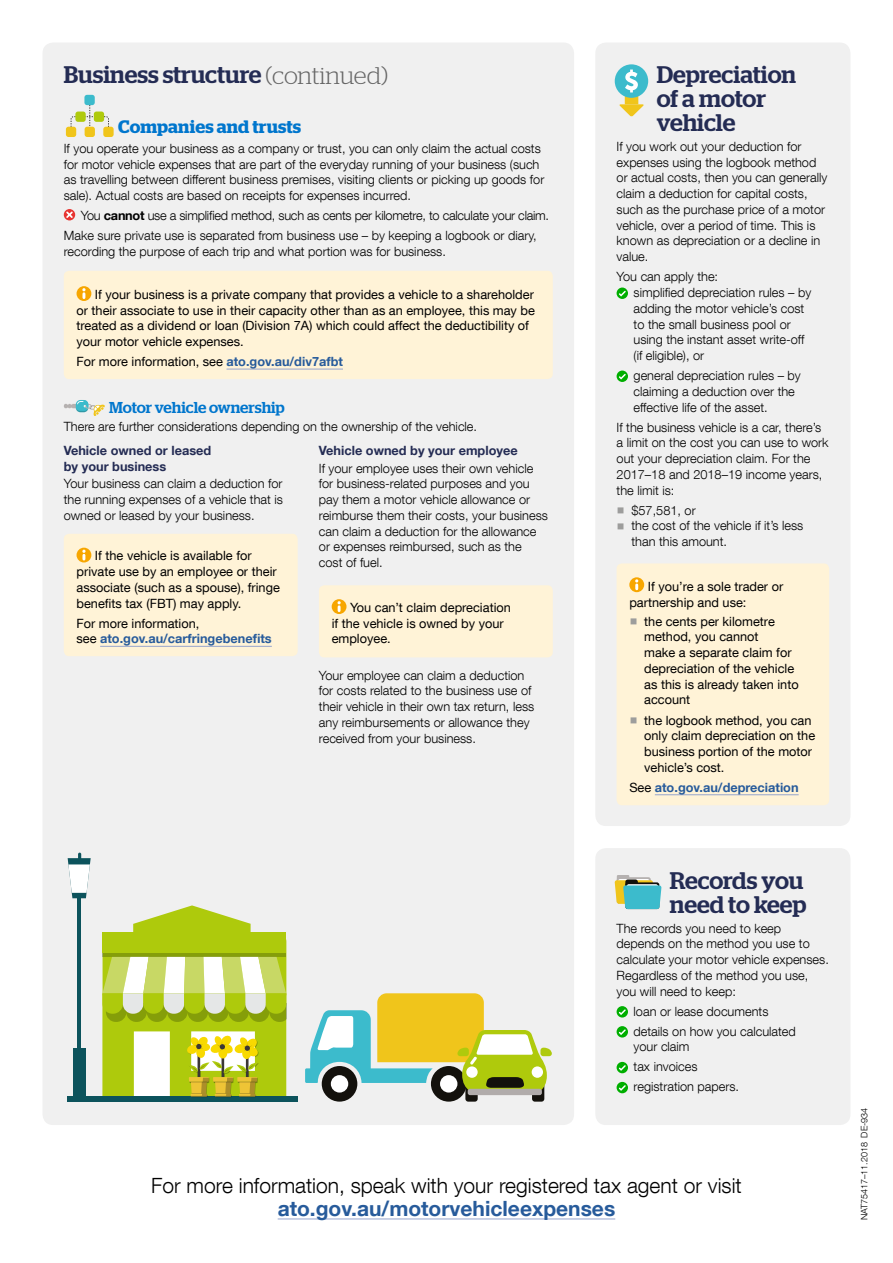
<style>
.page{position:relative;width:893px;height:1263px;background:#fff}
.page>*{position:absolute;margin:0;border:0;box-sizing:border-box;transform-origin:0 0}
.t1{font:500 24px/24px "Stag";letter-spacing:-.005em;color:#242c54}
.t2{font:300 21px "Helvetica Neue LT Com";color:#000}
.t3{font:700 21px "Helvetica Neue LT Com";color:#275b9b}
.t4{font:600 18px "Stag";letter-spacing:.01em;color:#0076cd}
.t5{font:500 15.75px "Stag";letter-spacing:-.005em;color:#0076cd}
.t6{font:300 12.75px/15.8px "Helvetica Neue LT Com";color:#000}
.t7{font:12.75px/15.8px "Helvetica Neue LT Com";color:#000}
.t8{font:300 12.75px/20px "Helvetica Neue LT Com";letter-spacing:-.02em;color:#000}
.t9{font:700 12.75px/15.8px "Helvetica Neue LT Com";color:#275b9b}
.t10{font:700 12.75px/15.8px "Helvetica Neue LT Com";color:#242c54}
.t11{font:300 9px "Helvetica Neue LT Com";color:#000}
.s1{font-weight:300;color:#666}
.s2{font-weight:700}
.s3{font-weight:700;color:#275b9b}
.s4{font-weight:400;color:#000}
</style>
<div class="page">
<div style="left:43px;top:43px;width:531px;height:1082px;background:#f0f0f0;border-radius:11px"></div>
<svg style="left:71px;top:105px;width:38px;height:27px"></svg>
<div style="left:84px;top:95px;width:11px;height:10px;background:#3cbbcc;border-radius:3px"></div>
<div style="left:75px;top:112px;width:11px;height:10px;background:#afca0c;border-radius:3px"></div>
<div style="left:94px;top:112px;width:10px;height:10px;background:#afca0c;border-radius:3px"></div>
<div style="left:66px;top:127px;width:10px;height:10px;background:#f0c51b;border-radius:3px"></div>
<div style="left:85px;top:127px;width:10px;height:10px;background:#f0c51b;border-radius:3px"></div>
<div style="left:103px;top:127px;width:11px;height:10px;background:#f0c51b;border-radius:3px"></div>
<div style="left:64px;top:209px;width:11px;height:11px;background:#e73431;border-radius:50%"></div>
<svg style="left:66px;top:211px;width:7px;height:7px"></svg>
<div style="left:64px;top:271px;width:489px;height:108px;background:#fff3d7;border-radius:5px"></div>
<hr style="left:226px;top:369px;width:117px;height:1px;background:#95a4cd">
<div style="left:77px;top:286px;width:14px;height:15px;background:#f7a600;border-radius:50%"></div>
<svg style="left:82px;top:290px;width:4px;height:8px"></svg>
<div style="left:319px;top:585px;width:234px;height:72px;background:#fff3d7;border-radius:5px"></div>
<div style="left:332px;top:599px;width:14px;height:15px;background:#f7a600;border-radius:50%"></div>
<svg style="left:337px;top:603px;width:4px;height:8px"></svg>
<div style="left:595px;top:43px;width:255px;height:783px;background:#f0f0f0;border-radius:11px"></div>
<div style="left:617px;top:288px;width:11px;height:11px;background:#00ae00;border-radius:50%"></div>
<svg style="left:619px;top:291px;width:7px;height:5px"></svg>
<div style="left:617px;top:371px;width:11px;height:11px;background:#00ae00;border-radius:50%"></div>
<svg style="left:619px;top:374px;width:7px;height:5px"></svg>
<div style="left:595px;top:848px;width:255px;height:277px;background:#f0f0f0;border-radius:11px"></div>
<div style="left:617px;top:1006px;width:11px;height:11px;background:#00ae00;border-radius:50%"></div>
<svg style="left:619px;top:1009px;width:7px;height:6px"></svg>
<div style="left:617px;top:1026px;width:11px;height:11px;background:#00ae00;border-radius:50%"></div>
<svg style="left:619px;top:1029px;width:7px;height:6px"></svg>
<div style="left:617px;top:1062px;width:11px;height:11px;background:#00ae00;border-radius:50%"></div>
<svg style="left:619px;top:1065px;width:7px;height:6px"></svg>
<div style="left:617px;top:1082px;width:11px;height:11px;background:#00ae00;border-radius:50%"></div>
<svg style="left:619px;top:1085px;width:7px;height:6px"></svg>
<hr style="left:278px;top:1219px;width:337px;height:1px;background:#95a4cd">
<svg style="left:615px;top:875px;width:46px;height:34px;background:#7dbbaa"></svg>
<div style="left:64px;top:534px;width:234px;height:122px;background:#fff3d7;border-radius:5px"></div>
<hr style="left:100px;top:646px;width:172px;height:1px;background:#95a4cd">
<div style="left:77px;top:548px;width:14px;height:14px;background:#f7a600;border-radius:50%"></div>
<svg style="left:82px;top:551px;width:4px;height:8px"></svg>
<div style="left:617px;top:563px;width:212px;height:242px;background:#fff3d7;border-radius:5px"></div>
<hr style="left:655px;top:794px;width:144px;height:1px;background:#95a4cd">
<svg style="left:629px;top:577px;width:15px;height:15px"></svg>
<svg style="left:635px;top:581px;width:3px;height:8px"></svg>
<div style="left:615px;top:64px;width:33px;height:34px;background:#3cbbcc;border-radius:50%"></div>
<svg style="left:619px;top:70px;width:25px;height:46px"></svg>
<svg style="left:64px;top:400px;width:41px;height:16px"></svg>
<svg style="left:305px;top:993px;width:247px;height:109px"></svg>
<svg style="left:133px;top:905px;width:118px;height:28px"></svg>
<div style="left:103px;top:948px;width:183px;height:9px;background:#859e09"></div>
<div style="left:102px;top:933px;width:184px;height:20px;background:#aeca0c"></div>
<hr style="left:77px;top:895px;width:4px;height:203px;background:#0c535c">
<div style="left:73px;top:1048px;width:12px;height:51px;background:#0c535c"></div>
<svg style="left:68px;top:853px;width:23px;height:45px"></svg>
<div style="left:67px;top:1096px;width:231px;height:6px;background:#0c535c"></div>
<svg style="left:102px;top:957px;width:184px;height:140px"></svg>
<h1 class="t1" style="left:64px;top:62px;width:326px">Business structure <span class="s1">(continued)</span></h1>
<h3 class="t4" style="left:118px;top:116px;width:185px">Companies and trusts</h3>
<p class="t6" style="left:64px;top:140px;width:482px">If you operate your business as a company or trust, you can only claim the actual costs for motor vehicle expenses that are part of the everyday running of your business (such as travelling between different business premises, visiting clients or picking up goods for sale). Actual costs are based on receipts for expenses incurred.</p>
<p class="t8" style="left:64px;top:205px;width:487px;text-indent:17px">You <span class="s2">cannot</span> use a simplified method, such as cents per kilometre, to calculate your claim.<br>Make sure private use is separated from business use – by keeping a logbook or diary,</p>
<p class="t6" style="left:64px;top:243px;width:384px">recording the purpose of each trip and what portion was for business.</p>
<p class="t7" style="left:77px;top:286px;width:460px;text-indent:18px">If your business is a private company that provides a vehicle to a shareholder or their associate to use in their capacity other than as an employee, this may be treated as a dividend or loan (Division 7A) which could affect the deductibility of your motor vehicle expenses.</p>
<p class="t7" style="left:77px;top:353px;width:268px">For more information, see <span class="s3">ato.gov.au/div7afbt</span></p>
<p class="t5" style="left:109px;top:398px;width:177px">Motor vehicle ownership</p>
<p class="t6" style="left:64px;top:418px;width:415px">There are further considerations depending on the ownership of the vehicle.</p>
<p class="t10" style="left:64px;top:442px;width:149px">Vehicle owned or leased by your business</p>
<p class="t6" style="left:64px;top:476px;width:221px;text-align:justify">Your business can claim a deduction for the running expenses of a vehicle that is owned or leased by your business.</p>
<p class="t10" style="left:319px;top:442px;width:200px">Vehicle owned by your employee</p>
<p class="t6" style="left:319px;top:460px;width:231px">If your employee uses their own vehicle for business-related purposes and you pay them a motor vehicle allowance or reimburse them their costs, your business can claim a deduction for the allowance or expenses reimbursed, such as the cost of fuel.</p>
<p class="t7" style="left:332px;top:599px;width:181px;text-indent:18px">You can’t claim depreciation if the vehicle is owned by your employee.</p>
<p class="t6" style="left:319px;top:667px;width:217px">Your employee can claim a deduction for costs related to the business use of their vehicle in their own tax return, less any reimbursements or allowance they received from your business.</p>
<p class="t7" style="left:77px;top:548px;width:205px;text-indent:18px">If the vehicle is available for private use by an employee or their associate (such as a spouse), fringe benefits tax (FBT) may apply.</p>
<p class="t9" style="left:77px;top:615px;width:197px"><span class="s4">For more information,<br>see</span> ato.gov.au/carfringebenefits</p>
<h1 class="t1" style="left:657px;top:62px;width:141px">Depreciation of a motor vehicle</h1>
<p class="t6" style="left:617px;top:138px;width:212px">If you work out your deduction for expenses using the logbook method or actual costs, then you can generally claim a deduction for capital costs, such as the purchase price of a motor vehicle, over a period of time. This is known as depreciation or a decline in value.</p>
<p class="t6" style="left:634px;top:269px;width:179px;text-indent:-17px">You can apply the:<br>simplified depreciation rules – by adding the motor vehicle’s cost to the small business pool or using the instant asset write-off (if eligible), or</p>
<p class="t6" style="left:634px;top:367px;width:169px">general depreciation rules – by claiming a deduction over the effective life of the asset.</p>
<p class="t6" style="left:617px;top:419px;width:214px">If the business vehicle is a car, there’s a limit on the cost you can use to work out your depreciation claim. For the<br>2017–18 and 2018–19 income years, the limit is:</p>
<p class="t6" style="left:631px;top:502px;width:173px">$57,581, or<br>the cost of the vehicle if it’s less than this amount.</p>
<p class="t7" style="left:629px;top:578px;width:155px;text-indent:18px">If you’re a sole trader or partnership and use:</p>
<p class="t7" style="left:644px;top:613px;width:156px">the cents per kilometre method, you cannot<br>make a separate claim for depreciation of the vehicle as this is already taken into account</p>
<p class="t7" style="left:644px;top:712px;width:172px">the logbook method, you can only claim depreciation on the business portion of the motor vehicle’s cost.</p>
<p class="t9" style="left:629px;top:779px;width:171px"><span class="s4">See</span> ato.gov.au/depreciation</p>
<h1 class="t1" style="left:670px;top:868px;width:138px">Records you need to keep</h1>
<p class="t6" style="left:617px;top:920px;width:214px">The records you need to keep depends on the method you use to calculate your motor vehicle expenses.<br>Regardless of the method you use, you will need to keep:</p>
<p class="t6" style="left:634px;top:1001px;width:164px;line-height:20px">loan or lease documents details on how you calculated</p>
<p class="t6" style="left:634px;top:1036px;width:107px;line-height:20px">your claim<br>tax invoices registration papers.</p>
<h2 class="t2" style="left:151px;top:1173px;width:592px">For more information, speak with your registered tax agent or visit</h2>
<h2 class="t3" style="left:278px;top:1195px;width:339px">ato.gov.au/motorvehicleexpenses</h2>
<p class="t11" style="left:859px;top:1220px;width:114px;rotate:-90deg">NAT75417–11.2018 DE-934</p>
</div>
